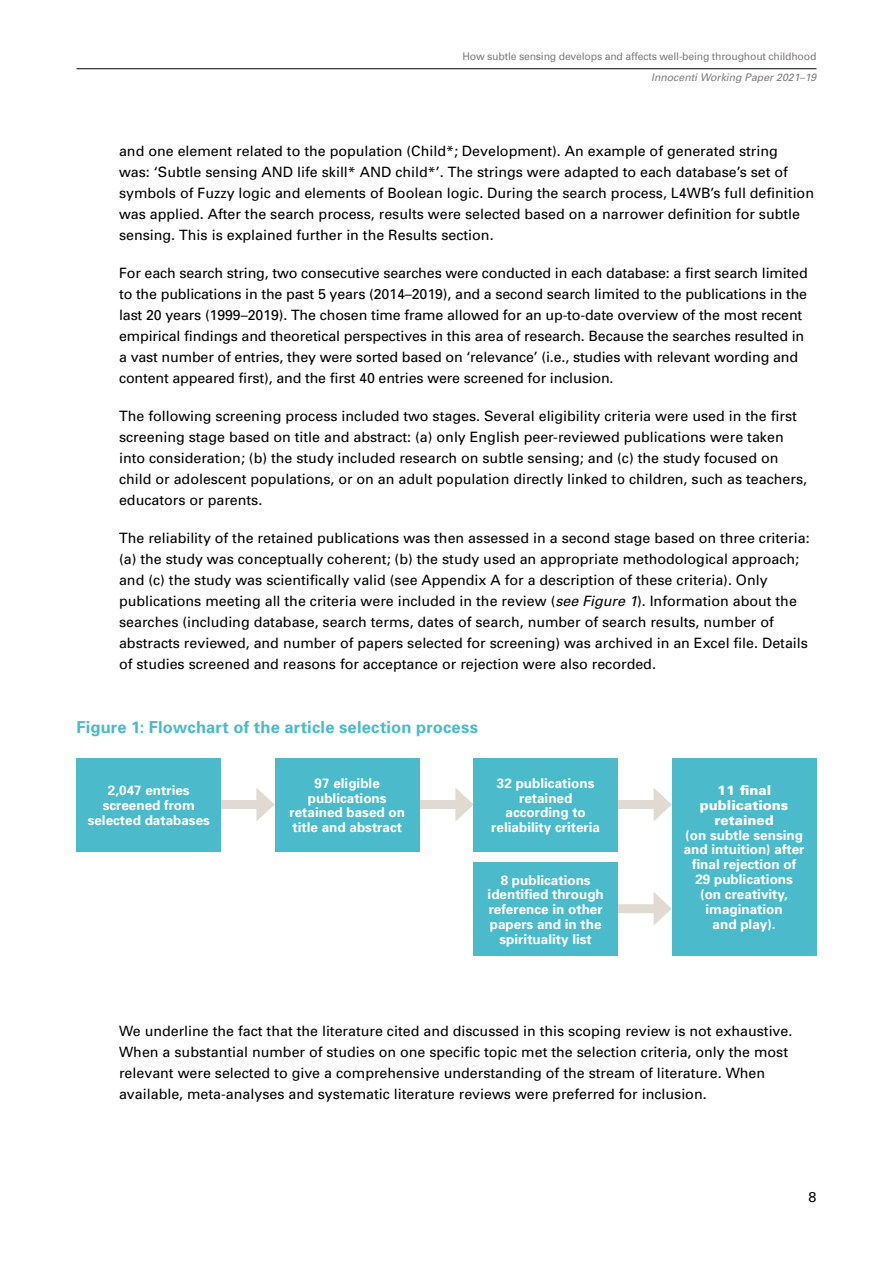
<style>
.page{position:relative;width:893px;height:1263px;background:#fff}
.page>*{position:absolute;margin:0;border:0;box-sizing:border-box;transform-origin:0 0}
.t1{font:700 16.5px "Univers";letter-spacing:.01em;color:#4bbaca}
.t2{font:14.25px/21px "Univers";color:#000}
.t3{font:700 13.5px/14.9px "Univers";color:#fff;text-align:center}
.t4{font:900 13.5px/14.9px "Univers";color:#fff;text-align:center}
.t5{font:10.5px "Univers";letter-spacing:-.02em;color:#7f7b7d}
.t6{font:italic 10.5px "Univers";color:#7f7b7d}
.s1{font-style:italic}
</style>
<div class="page">
<hr style="left:77px;top:68px;width:739px;height:1px;background:#000">
<div style="left:207px;top:800px;width:57px;height:9px;background:#e1dad3"></div>
<svg style="left:256px;top:788px;width:19px;height:33px"></svg>
<div style="left:406px;top:800px;width:57px;height:9px;background:#e1dad3"></div>
<svg style="left:455px;top:788px;width:18px;height:33px"></svg>
<div style="left:604px;top:800px;width:57px;height:9px;background:#e1dad3"></div>
<svg style="left:654px;top:788px;width:18px;height:33px"></svg>
<div style="left:77px;top:758px;width:144px;height:93px;background:#4bbaca"></div>
<div style="left:275px;top:758px;width:145px;height:93px;background:#4bbaca"></div>
<div style="left:473px;top:758px;width:145px;height:93px;background:#4bbaca"></div>
<div style="left:672px;top:758px;width:144px;height:197px;background:#4bbaca"></div>
<div style="left:604px;top:904px;width:57px;height:9px;background:#e1dad3"></div>
<svg style="left:654px;top:892px;width:18px;height:33px"></svg>
<div style="left:473px;top:862px;width:145px;height:93px;background:#4bbaca"></div>
<p class="t5" style="left:462px;top:49px;width:355px">How subtle sensing develops and affects well-being throughout childhood</p>
<p class="t6" style="left:651px;top:70px;width:167px">Innocenti Working Paper 2021–19</p>
<p class="t2" style="left:119px;top:140px;width:696px">and one element related to the population (Child*; Development). An example of generated string<br>was: ‘Subtle sensing AND life skill* AND child*’. The strings were adapted to each database’s set of symbols of Fuzzy logic and elements of Boolean logic. During the search process, L4WB’s full definition was applied. After the search process, results were selected based on a narrower definition for subtle sensing. This is explained further in the Results section.</p>
<p class="t2" style="left:119px;top:262px;width:690px">For each search string, two consecutive searches were conducted in each database: a first search limited to the publications in the past 5 years (2014–2019), and a second search limited to the publications in the last 20 years (1999–2019). The chosen time frame allowed for an up-to-date overview of the most recent empirical findings and theoretical perspectives in this area of research. Because the searches resulted in a vast number of entries, they were sorted based on ‘relevance’ (i.e., studies with relevant wording and content appeared first), and the first 40 entries were screened for inclusion.</p>
<p class="t2" style="left:119px;top:405px;width:690px">The following screening process included two stages. Several eligibility criteria were used in the first screening stage based on title and abstract: (a) only English peer-reviewed publications were taken into consideration; (b) the study included research on subtle sensing; and (c) the study focused on child or adolescent populations, or on an adult population directly linked to children, such as teachers, educators or parents.</p>
<p class="t2" style="left:119px;top:527px;width:692px">The reliability of the retained publications was then assessed in a second stage based on three criteria: (a) the study was conceptually coherent; (b) the study used an appropriate methodological approach; and (c) the study was scientifically valid (see Appendix A for a description of these criteria). Only publications meeting all the criteria were included in the review (<span class="s1">see Figure 1</span>). Information about the searches (including database, search terms, dates of search, number of search results, number of abstracts reviewed, and number of papers selected for screening) was archived in an Excel file. Details of studies screened and reasons for acceptance or rejection were also recorded.</p>
<p class="t1" style="left:77px;top:716px;width:403px">Figure 1: Flowchart of the article selection process</p>
<p class="t3" style="left:88px;top:782px;width:124px">2,047 entries screened from selected databases</p>
<p class="t3" style="left:289px;top:775px;width:117px">97 eligible publications retained based on title and abstract</p>
<p class="t3" style="left:491px;top:775px;width:110px">32 publications retained according to reliability criteria</p>
<p class="t4" style="left:700px;top:782px;width:90px">11 final publications retained</p>
<p class="t3" style="left:684px;top:827px;width:122px">(on subtle sensing and intuition) after final rejection of<br>29 publications (on creativity, imagination<br>and play).</p>
<p class="t3" style="left:488px;top:872px;width:118px">8 publications identified through reference in other papers and in the spirituality list</p>
<p class="t2" style="left:119px;top:1020px;width:675px">We underline the fact that the literature cited and discussed in this scoping review is not exhaustive.<br>When a substantial number of studies on one specific topic met the selection criteria, only the most relevant were selected to give a comprehensive understanding of the stream of literature. When available, meta-analyses and systematic literature reviews were preferred for inclusion.</p>
<p class="t2" style="left:808px;top:1186px;width:9px">8</p>
</div>
